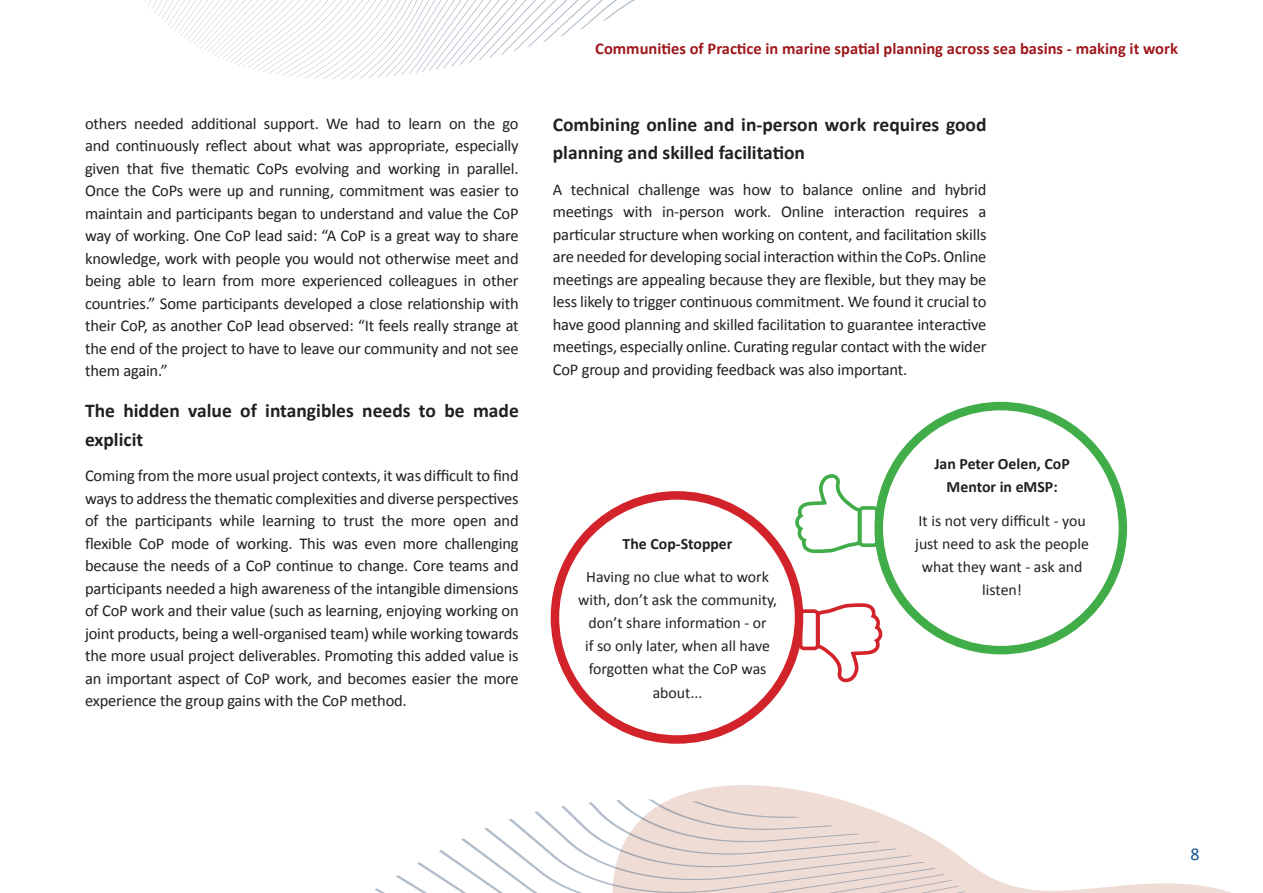
<style>
.page{position:relative;width:1263px;height:893px;background:#fff}
.page>*{position:absolute;margin:0;border:0;box-sizing:border-box;transform-origin:0 0}
.t1{font:700 19.5px/28.5px "Calibri";color:#231f20}
.t2{font:18px "Calibri";color:#13568e}
.t3{font:16.5px/22.5px "Calibri";letter-spacing:-.01em;color:#231f20;text-align:justify}
.t4{font:700 16.5px "Calibri";color:#9e181c}
.t5{font:15.75px/23.1px "Calibri";color:#231f20;text-align:center}
.t6{font:700 15.75px/23.1px "Calibri";color:#231f20;text-align:center}
</style>
<div class="page">
<svg style="left:611px;top:725px;width:620px;height:168px"></svg>
<svg style="left:374px;top:774px;width:653px;height:119px"></svg>
<div style="left:874px;top:402px;width:253px;height:252px;border:9px solid #41ad49;border-radius:50%"></div>
<svg style="left:795px;top:474px;width:84px;height:80px"></svg>
<div style="left:551px;top:491px;width:252px;height:253px;border:9px solid #d2232a;border-radius:50%"></div>
<svg style="left:798px;top:602px;width:85px;height:81px"></svg>
<svg style="left:144px;top:0;width:491px;height:80px"></svg>
<p class="t3" style="left:85px;top:111px;width:435px">others needed additional support. We had to learn on the go and continuously reflect about what was appropriate, especially given that five thematic CoPs evolving and working in parallel.<br>Once the CoPs were up and running, commitment was easier to maintain and participants began to understand and value the CoP way of working. One CoP lead said: “A CoP is a great way to share knowledge, work with people you would not otherwise meet and being able to learn from more experienced colleagues in other countries.” Some participants developed a close relationship with their CoP, as another CoP lead observed: “It feels really strange at the end of the project to have to leave our community and not see them again.”</p>
<p class="t1" style="left:85px;top:396px;width:435px">The hidden value of intangibles needs to be made explicit</p>
<p class="t3" style="left:85px;top:464px;width:435px">Coming from the more usual project contexts, it was difficult to find ways to address the thematic complexities and diverse perspectives of the participants while learning to trust the more open and flexible CoP mode of working. This was even more challenging because the needs of a CoP continue to change. Core teams and participants needed a high awareness of the intangible dimensions of CoP work and their value (such as learning, enjoying working on joint products, being a well-organised team) while working towards the more usual project deliverables. Promoting this added value is an important aspect of CoP work, and becomes easier the more experience the group gains with the CoP method.</p>
<p class="t4" style="left:595px;top:37px;width:584px">Communities of Practice in marine spatial planning across sea basins - making it work</p>
<p class="t1" style="left:553px;top:109px;width:435px">Combining online and in-person work requires good planning and skilled facilitation</p>
<p class="t3" style="left:553px;top:177px;width:435px">A technical challenge was how to balance online and hybrid meetings with in-person work. Online interaction requires a particular structure when working on content, and facilitation skills are needed for developing social interaction within the CoPs. Online meetings are appealing because they are flexible, but they may be less likely to trigger continuous commitment. We found it crucial to have good planning and skilled facilitation to guarantee interactive meetings, especially online. Curating regular contact with the wider CoP group and providing feedback was also important.</p>
<p class="t6" style="left:623px;top:531px;width:111px">The Cop-Stopper</p>
<p class="t5" style="left:578px;top:565px;width:200px">Having no clue what to work with, don’t ask the community, don’t share information - or<br>if so only later, when all have forgotten what the CoP was about...</p>
<p class="t6" style="left:934px;top:452px;width:137px">Jan Peter Oelen, CoP<br>Mentor in eMSP:</p>
<p class="t5" style="left:915px;top:508px;width:175px">It is not very difficult - you just need to ask the people what they want - ask and listen!</p>
<p class="t2" style="left:1190px;top:841px;width:11px">8</p>
</div>
